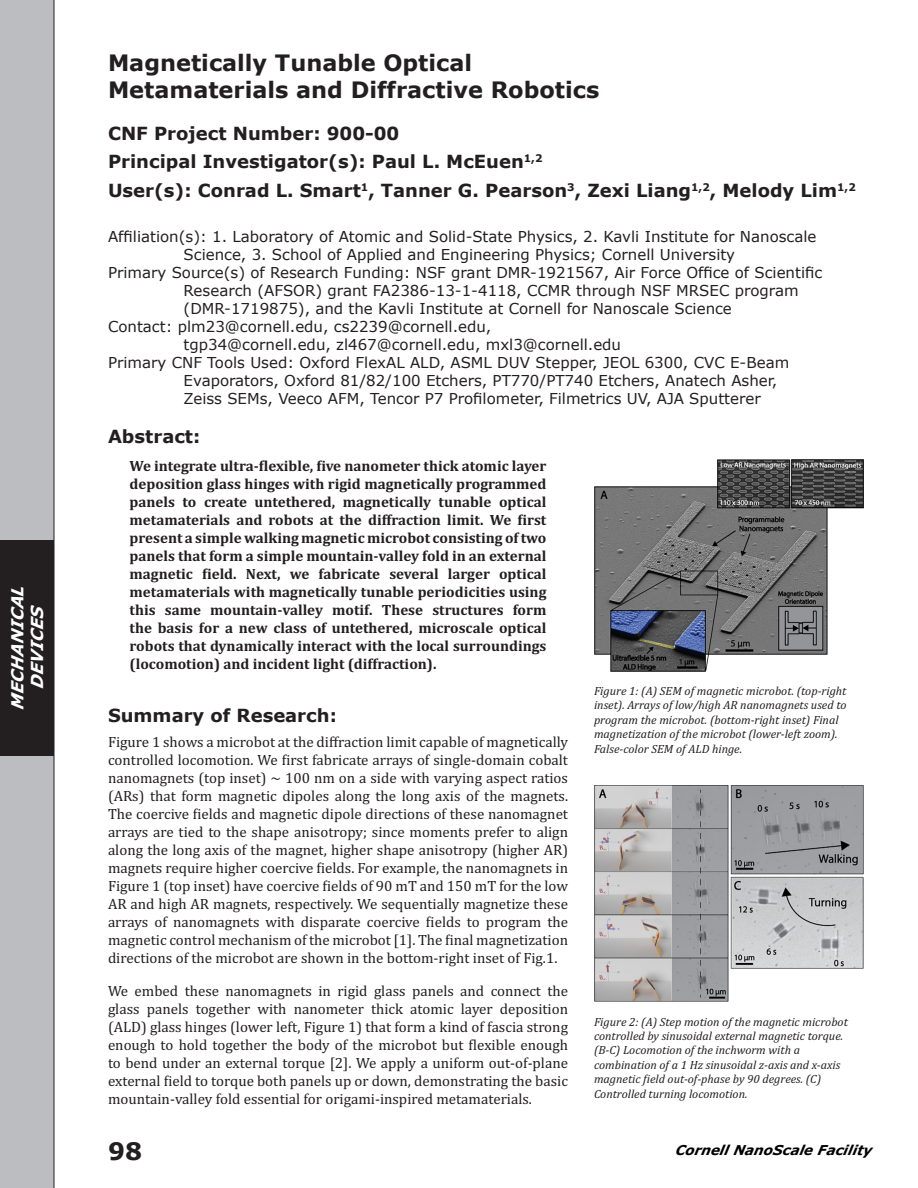
<style>
.page{position:relative;width:918px;height:1188px;background:#fff}
.page>*{position:absolute;margin:0;border:0;box-sizing:border-box;transform-origin:0 0}
.t1{font:700 24px "Verdana";color:#231f20}
.Project_Title{font:700 22.5px/27px "Verdana";color:#231f20}
.Project___PI_Users{font:700 18px "Verdana";color:#231f20}
.Body_Header{font:700 18px "Verdana";color:#231f20}
.t2{font:italic 700 16.5px/19.8px "Verdana";color:#fff;text-align:center}
.t3{font:15px/18px "Cambria";color:#231f20;text-align:justify}
.Abstract_Text{font:700 15px/18px "Cambria";color:#231f20;text-align:justify}
.Project_Info{font:15px/18px "Verdana";color:#231f20}
.Affiliation{font:15px/18px "Verdana";color:#231f20;text-align:center}
.t4{font:italic 700 13.5px "Verdana";color:#000}
.Captions{font:italic 12px/14.4px "Cambria";color:#231f20}
</style>
<div class="page">
<div style="left:0;top:0;width:54px;height:1188px;background:#bcbdc0"></div>
<div style="left:0;top:540px;width:54px;height:216px;background:#231f20"></div>
<img style="left:594px;top:459px;width:270px;height:212px">
<img style="left:594px;top:785px;width:270px;height:217px">
<p class="t2" style="left:8px;top:710px;width:129px;rotate:-90deg">MECHANICAL<br>DEVICES</p>
<p class="Project_Title" style="left:108px;top:50px;width:493px">Magnetically Tunable Optical<br>Metamaterials and Diffractive Robotics</p>
<p class="Project___PI_Users" style="left:108px;top:122px;width:293px">CNF Project Number: 900-00</p>
<p class="Project___PI_Users" style="left:108px;top:150px;width:436px">Principal Investigator(s): Paul L. McEuen<sup>1,2</sup></p>
<p class="Project___PI_Users" style="left:108px;top:179px;width:749px">User(s): Conrad L. Smart<sup>1</sup>, Tanner G. Pearson<sup>3</sup>, Zexi Liang<sup>1,2</sup>, Melody Lim<sup>1,2</sup></p>
<p class="Affiliation" style="left:108px;top:228px;width:710px">Affiliation(s): 1. Laboratory of Atomic and Solid-State Physics, 2. Kavli Institute for Nanoscale<br>Science, 3. School of Applied and Engineering Physics; Cornell University</p>
<p class="Project_Info" style="left:184px;top:264px;width:640px;text-indent:-76px">Primary Source(s) of Research Funding: NSF grant DMR-1921567, Air Force Office of Scientific<br>Research (AFSOR) grant FA2386-13-1-4118, CCMR through NSF MRSEC program (DMR-1719875), and the Kavli Institute at Cornell for Nanoscale Science</p>
<p class="Project_Info" style="left:184px;top:318px;width:439px;text-indent:-76px">Contact: plm23@cornell.edu, cs2239@cornell.edu, tgp34@cornell.edu, zl467@cornell.edu, mxl3@cornell.edu</p>
<p class="Project_Info" style="left:184px;top:354px;width:607px;text-indent:-76px">Primary CNF Tools Used: Oxford FlexAL ALD, ASML DUV Stepper, JEOL 6300, CVC E-Beam<br>Evaporators, Oxford 81/82/100 Etchers, PT770/PT740 Etchers, Anatech Asher,<br>Zeiss SEMs, Veeco AFM, Tencor P7 Profilometer, Filmetrics UV, AJA Sputterer</p>
<p class="Body_Header" style="left:108px;top:425px;width:94px">Abstract:</p>
<p class="Abstract_Text" style="left:130px;top:457px;width:418px">We integrate ultra-flexible, five nanometer thick atomic layer deposition glass hinges with rigid magnetically programmed panels to create untethered, magnetically tunable optical metamaterials and robots at the diffraction limit. We first present a simple walking magnetic microbot consisting of two panels that form a simple mountain-valley fold in an external magnetic field. Next, we fabricate several larger optical metamaterials with magnetically tunable periodicities using this same mountain-valley motif. These structures form the basis for a new class of untethered, microscale optical robots that dynamically interact with the local surroundings (locomotion) and incident light (diffraction).</p>
<p class="Body_Header" style="left:108px;top:704px;width:230px">Summary of Research:</p>
<p class="t3" style="left:108px;top:732px;width:462px">Figure 1 shows a microbot at the diffraction limit capable of magnetically controlled locomotion. We first fabricate arrays of single-domain cobalt nanomagnets (top inset) ~ 100 nm on a side with varying aspect ratios (ARs) that form magnetic dipoles along the long axis of the magnets.<br>The coercive fields and magnetic dipole directions of these nanomagnet arrays are tied to the shape anisotropy; since moments prefer to align along the long axis of the magnet, higher shape anisotropy (higher AR) magnets require higher coercive fields. For example, the nanomagnets in Figure 1 (top inset) have coercive fields of 90 mT and 150 mT for the low AR and high AR magnets, respectively. We sequentially magnetize these arrays of nanomagnets with disparate coercive fields to program the magnetic control mechanism of the microbot [1]. The final magnetization directions of the microbot are shown in the bottom-right inset of Fig.1.</p>
<p class="t3" style="left:108px;top:982px;width:462px">We embed these nanomagnets in rigid glass panels and connect the glass panels together with nanometer thick atomic layer deposition (ALD) glass hinges (lower left, Figure 1) that form a kind of fascia strong enough to hold together the body of the microbot but flexible enough to bend under an external torque [2]. We apply a uniform out-of-plane external field to torque both panels up or down, demonstrating the basic mountain-valley fold essential for origami-inspired metamaterials.</p>
<p class="Captions" style="left:594px;top:683px;width:254px">Figure 1: (A) SEM of magnetic microbot. (top-right inset). Arrays of low/high AR nanomagnets used to program the microbot. (bottom-right inset) Final magnetization of the microbot (lower-left zoom).<br>False-color SEM of ALD hinge.</p>
<p class="Captions" style="left:594px;top:1014px;width:255px">Figure 2: (A) Step motion of the magnetic microbot controlled by sinusoidal external magnetic torque. (B-C) Locomotion of the inchworm with a combination of a 1 Hz sinusoidal z-axis and x-axis magnetic field out-of-phase by 90 degrees. (C)<br>Controlled turning locomotion.</p>
<h1 class="t1" style="left:108px;top:1136px;width:36px">98</h1>
<p class="t4" style="left:675px;top:1141px;width:201px">Cornell NanoScale Facility</p>
</div>
